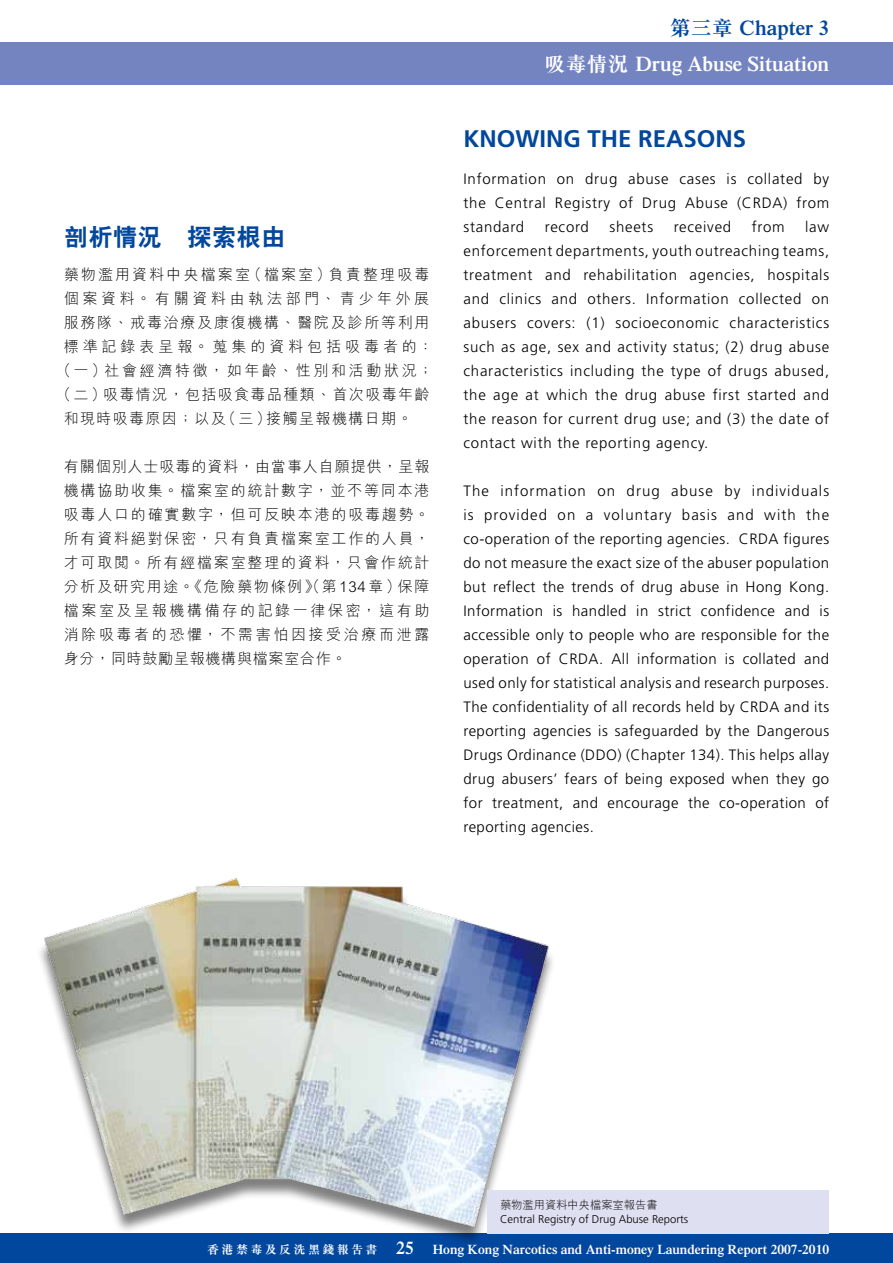
<style>
.page{position:relative;width:893px;height:1263px;background:#fff}
.page>*{position:absolute;margin:0;border:0;box-sizing:border-box;transform-origin:0 0}
.t1{font:700 24px "Frutiger LT Std";color:#00479d}
.t2{font:800 24px "C Hei 2 HK";letter-spacing:.03em;color:#00479d}
.t3{font:600 21px "Times LT Std";color:#fff}
.t4{font:600 21px "Times LT Std";color:#00479d}
.t5{font:300 15px/24px "Frutiger LT Std";letter-spacing:.05em;color:#000;text-align:justify}
.t6{font:300 15px/24px "M Hei HK";letter-spacing:.14em;color:#000;text-align:justify}
.t7{font:300 15px "M Hei HK";letter-spacing:.095em;color:#000}
.t8{font:300 15px "M Hei HK";letter-spacing:.115em;color:#000}
.t9{font:300 15px "M Hei HK";letter-spacing:.175em;color:#000}
.t10{font:300 15px "M Hei HK";letter-spacing:.09em;color:#000}
.t11{font:300 15px "M Hei HK";letter-spacing:.245em;color:#000}
.t12{font:300 15px "M Hei HK";letter-spacing:.26em;color:#000}
.t13{font:600 13.5px "Times LT Std";color:#fff}
.t14{font:300 11.25px "Frutiger LT Std";color:#000}
.t15{font:300 11.25px "M Hei HK";color:#000}
.s1{font-family:"M Sung HK";font-weight:700}
.s2{font-family:"M Sung HK";font-weight:700;font-size:12px}
.s3{font-size:18px}
</style>
<div class="page">
<div style="left:0;top:43px;width:893px;height:42px;background:#7484c1"></div>
<div style="left:0;top:1233px;width:893px;height:30px;background:#00479d"></div>
<div style="left:35px;top:882px;width:520px;height:364px;background:#000;opacity:.5"></div>
<img style="left:40px;top:878px;width:513px;height:355px">
<div style="left:487px;top:1190px;width:342px;height:43px;background:#dee0f1"></div>
<h2 class="t4" style="left:670px;top:15px;width:161px"><span class="s1">第三章</span> Chapter 3</h2>
<h1 class="t2" style="left:64px;top:221px;width:223px">剖析情況　探索根由</h1>
<p class="t6" style="left:64px;top:262px;width:367px">藥物濫用資料中央檔案室（檔案室）負責整理吸毒</p>
<p class="t11" style="left:64px;top:288px;width:367px">個案資料。有關資料由執法部門、青少年外展</p>
<p class="t8" style="left:64px;top:312px;width:367px">服務隊、戒毒治療及康復機構、醫院及診所等利用</p>
<p class="t12" style="left:64px;top:336px;width:371px">標準記錄表呈報。蒐集的資料包括吸毒者的：</p>
<p class="t9" style="left:56px;top:360px;width:378px">（一）社會經濟特徵，如年齡、性別和活動狀況；</p>
<p class="t7" style="left:56px;top:384px;width:375px">（二）吸毒情況，包括吸食毒品種類、首次吸毒年齡</p>
<p class="t10" style="left:64px;top:408px;width:350px">和現時吸毒原因；以及（三）接觸呈報機構日期。</p>
<p class="t6" style="left:64px;top:454px;width:367px">有關個別人士吸毒的資料，由當事人自願提供，呈報機構協助收集。檔案室的統計數字，並不等同本港吸毒人口的確實數字，但可反映本港的吸毒趨勢。所有資料絕對保密，只有負責檔案室工作的人員，才可取閱。所有經檔案室整理的資料，只會作統計分析及研究用途。《危險藥物條例》（第134章）保障檔案室及呈報機構備存的記錄一律保密，這有助消除吸毒者的恐懼，不需害怕因接受治療而泄露身分，同時鼓勵呈報機構與檔案室合作。</p>
<h2 class="t3" style="left:544px;top:51px;width:286px"><span class="s1">吸毒情況</span> Drug Abuse Situation</h2>
<h1 class="t1" style="left:463px;top:125px;width:284px">KNOWING THE REASONS</h1>
<p class="t5" style="left:463px;top:167px;width:367px">Information on drug abuse cases is collated by the Central Registry of Drug Abuse (CRDA) from standard</p>
<p class="t5" style="left:545px;top:215px;width:46px">record</p>
<p class="t5" style="left:609px;top:215px;width:45px">sheets</p>
<p class="t5" style="left:674px;top:215px;width:59px">received</p>
<p class="t5" style="left:752px;top:215px;width:34px">from</p>
<p class="t5" style="left:463px;top:215px;width:367px;text-indent:342px">law enforcement departments, youth outreaching teams, treatment and rehabilitation agencies, hospitals and clinics and others. Information collected on abusers covers: (1) socioeconomic characteristics such as age, sex and activity status; (2) drug abuse characteristics including the type of drugs abused, the age at which the drug abuse first started and the reason for current drug use; and (3) the date of contact with the reporting agency.</p>
<p class="t5" style="left:463px;top:479px;width:367px">The information on drug abuse by individuals is provided on a voluntary basis and with the co-operation of the reporting agencies. CRDA figures do not measure the exact size of the abuser population but reflect the trends of drug abuse in Hong Kong.<br>Information is handled in strict confidence and is accessible only to people who are responsible for the operation of CRDA. All information is collated and used only for statistical analysis and research purposes.<br>The confidentiality of all records held by CRDA and its reporting agencies is safeguarded by the Dangerous Drugs Ordinance (DDO) (Chapter 134). This helps allay drug abusers’ fears of being exposed when they go for treatment, and encourage the co-operation of reporting agencies.</p>
<p class="t15" style="left:500px;top:1196px;width:159px">藥物濫用資料中央檔案室報告書</p>
<p class="t14" style="left:500px;top:1212px;width:190px">Central Registry of Drug Abuse Reports</p>
<p class="t13" style="left:207px;top:1241px;width:623px"><span class="s2">香港禁毒及反洗黑錢報告書</span> <span class="s3">25</span> Hong Kong Narcotics and Anti-money Laundering Report 2007-2010</p>
</div>
